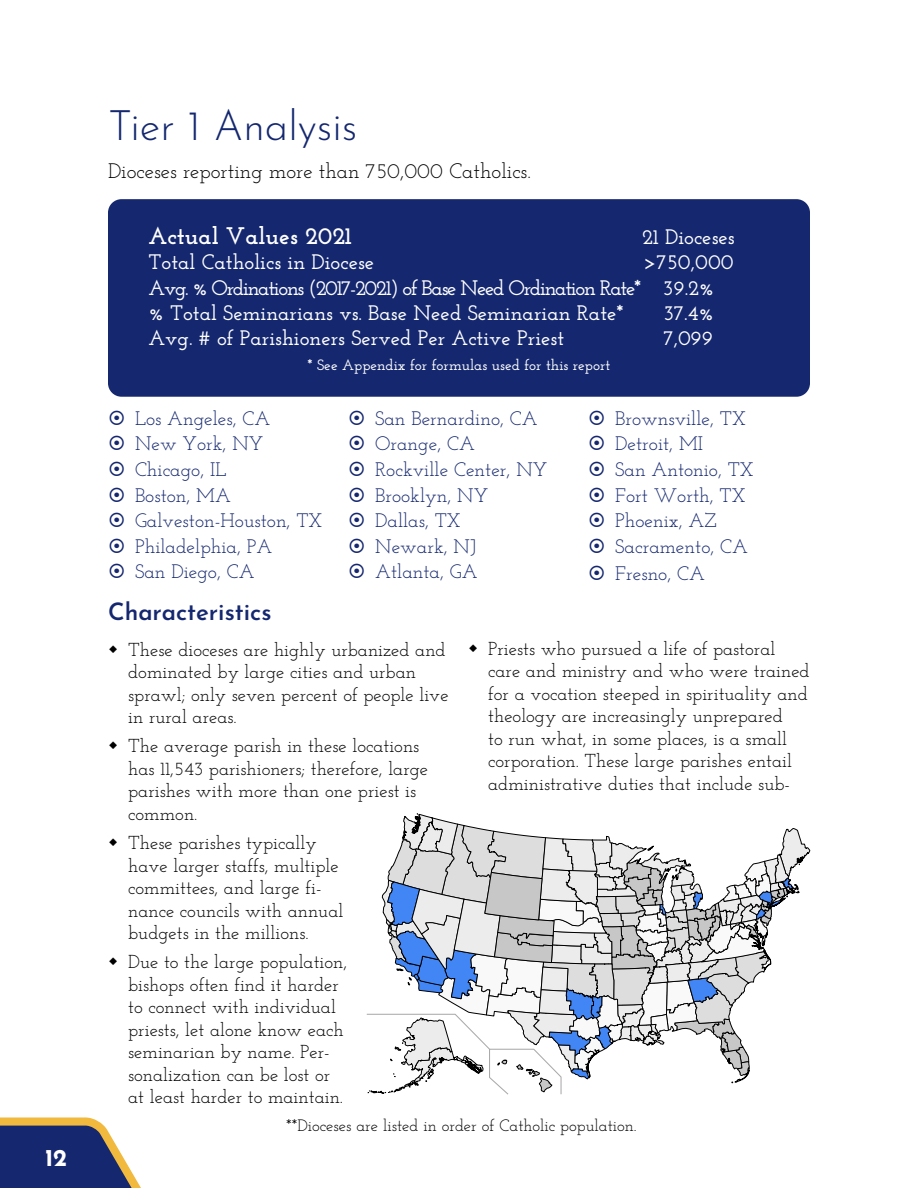
<style>
.page{position:relative;width:918px;height:1188px;background:#fff}
.page>*{position:absolute;margin:0;border:0;box-sizing:border-box;transform-origin:0 0}
.t1{font:300 42px "Josefin Sans";color:#14276f}
.t2{font:700 24px "Josefin Slab";color:#fff}
.t3{font:600 24px "Josefin Sans";color:#14276f}
.t4{font:700 24px "Josefin Sans";color:#fff}
.t5{font:600 21px/25.2px "Josefin Slab";color:#fff}
.t6{font:21px "Josefin Slab";color:#000}
.t7{font:19.5px/25.5px "Josefin Slab";color:#14276f}
.t8{font:18.75px/22.5px "Josefin Slab";color:#000}
.t9{font:16.5px "Josefin Slab";color:#000}
.t10{font:600 15px "Josefin Slab";color:#fff}
</style>
<div class="page">
<div style="left:108px;top:199px;width:702px;height:198px;background:#14276f;border-radius:14px"></div>
<svg style="left:366px;top:813px;width:444px;height:282px"></svg>
<svg style="left:0;top:1117px;width:141px;height:71px;background:#575c7e"></svg>
<p class="t4" style="left:45px;top:1140px;width:24px">12</p>
<h1 class="t1" style="left:108px;top:93px;width:251px">Tier 1 Analysis</h1>
<p class="t6" style="left:108px;top:159px;width:424px">Dioceses reporting more than 750,000 Catholics.</p>
<p class="t2" style="left:148px;top:222px;width:205px">Actual Values 2021</p>
<p class="t5" style="left:642px;top:224px;width:94px">21 Dioceses</p>
<p class="t5" style="left:149px;top:250px;width:227px">Total Catholics in Diocese</p>
<p class="t5" style="left:149px;top:250px;width:587px;text-indent:495px">&gt;750,000<br>Avg. % Ordinations (2017-2021) of Base Need Ordination Rate* 39.2% % Total Seminarians vs. Base Need Seminarian Rate*</p>
<p class="t5" style="left:663px;top:300px;width:52px">37.4%</p>
<p class="t5" style="left:149px;top:325px;width:417px">Avg. # of Parishioners Served Per Active Priest</p>
<p class="t5" style="left:664px;top:325px;width:51px">7,099</p>
<p class="t10" style="left:308px;top:356px;width:304px">* See Appendix for formulas used for this report</p>
<p class="t7" style="left:135px;top:405px;width:189px">Los Angeles, CA<br>New York, NY<br>Chicago, IL<br>Boston, MA<br>Galveston-Houston, TX<br>Philadelphia, PA<br>San Diego, CA</p>
<p class="t7" style="left:375px;top:405px;width:174px">San Bernardino, CA<br>Orange, CA<br>Rockville Center, NY<br>Brooklyn, NY<br>Dallas, TX<br>Newark, NJ<br>Atlanta, GA</p>
<p class="t7" style="left:615px;top:405px;width:140px">Brownsville, TX<br>Detroit, MI<br>San Antonio, TX<br>Fort Worth, TX<br>Phoenix, AZ<br>Sacramento, CA</p>
<p class="t7" style="left:615px;top:561px;width:91px">Fresno, CA</p>
<p class="t3" style="left:108px;top:593px;width:165px">Characteristics</p>
<p class="t8" style="left:128px;top:638px;width:322px">These dioceses are highly urbanized and dominated by large cities and urban sprawl; only seven percent of people live in rural areas.</p>
<p class="t8" style="left:128px;top:735px;width:301px">The average parish in these locations has 11,543 parishioners; therefore, large parishes with more than one priest is common.</p>
<p class="t8" style="left:128px;top:831px;width:217px">These parishes typically have larger staffs, multiple committees, and large fi&shy;nance councils with annual budgets in the millions.</p>
<p class="t8" style="left:128px;top:951px;width:221px">Due to the large population, bishops often find it harder to connect with individual priests, let alone know each seminarian by name. Per&shy;sonalization can be lost or at least harder to maintain.</p>
<p class="t8" style="left:488px;top:637px;width:323px">Priests who pursued a life of pastoral care and ministry and who were trained for a vocation steeped in spirituality and theology are increasingly unprepared<br>to run what, in some places, is a small corporation. These large parishes entail administrative duties that include sub-</p>
<p class="t9" style="left:286px;top:1116px;width:352px">**Dioceses are listed in order of Catholic population.</p>
</div>
